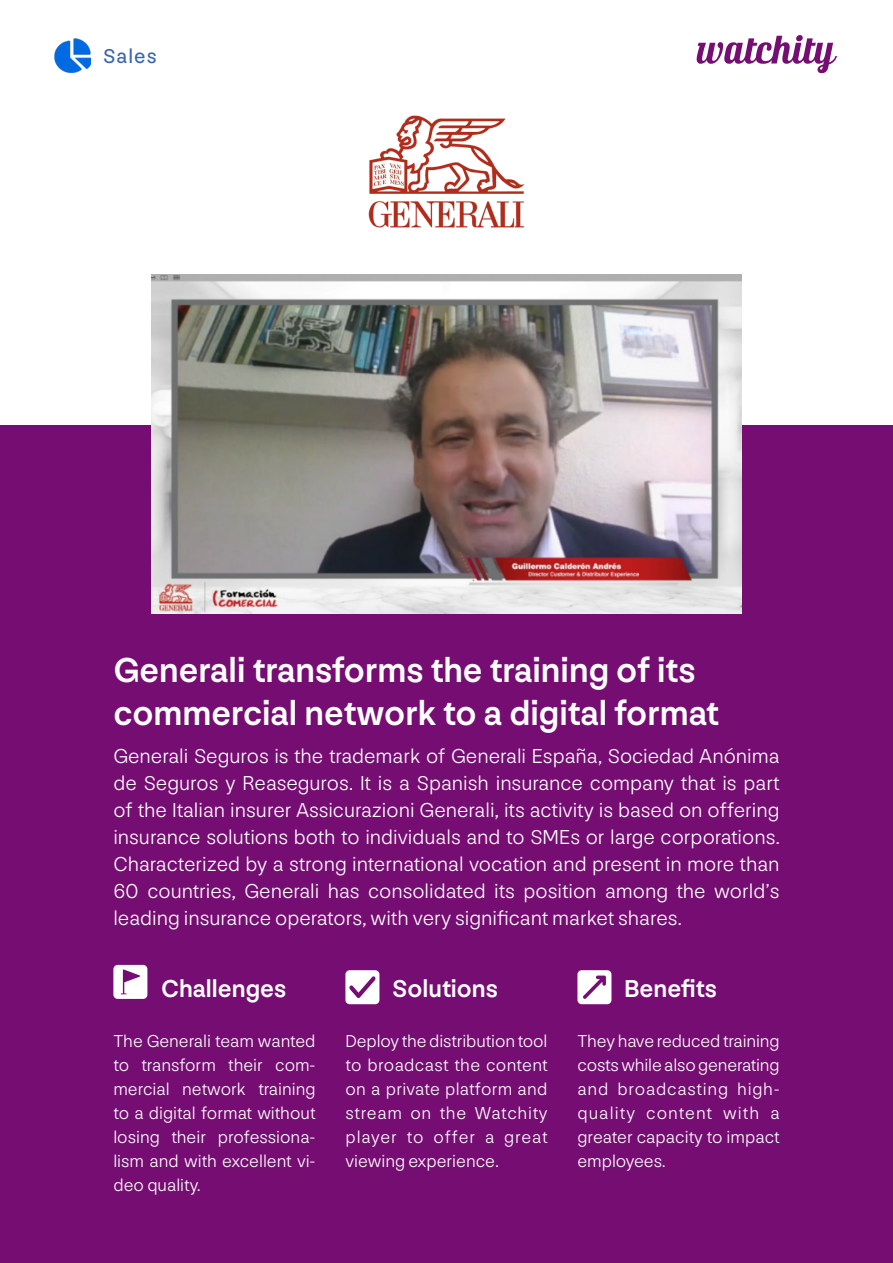
<style>
.page{position:relative;width:893px;height:1263px;background:#fff}
.page>*{position:absolute;margin:0;border:0;box-sizing:border-box;transform-origin:0 0}
.t1{font:500 36px/43.2px "NN Forever Grotesk STD";color:#fff}
.t2{font:500 25.5px "NN Forever Grotesk STD";color:#fff}
.t3{font:300 21px/27px "NN Forever Grotesk STD";color:#fff;text-align:justify}
.t4{font:21px "NN Forever Grotesk STD";letter-spacing:.05em;color:#3b65ae}
.t5{font:300 18px/24px "NN Forever Grotesk STD";color:#fff;text-align:justify}
</style>
<div class="page">
<div style="left:0;top:425px;width:893px;height:838px;background:#760d72"></div>
<svg style="left:697px;top:35px;width:140px;height:38px"></svg>
<div style="left:345px;top:970px;width:34px;height:34px;background:#fff;border-radius:4px"></div>
<svg style="left:349px;top:976px;width:27px;height:22px"></svg>
<div style="left:577px;top:970px;width:34px;height:34px;background:#fff;border-radius:4px"></div>
<svg style="left:583px;top:975px;width:23px;height:24px"></svg>
<div style="left:113px;top:965px;width:34px;height:34px;background:#fff;border-radius:4px"></div>
<svg style="left:121px;top:969px;width:19px;height:25px"></svg>
<img style="left:54px;top:38px;width:37px;height:35px">
<img style="left:151px;top:274px;width:591px;height:340px">
<img style="left:368px;top:115px;width:157px;height:113px">
<p class="t4" style="left:103px;top:43px;width:55px">Sales</p>
<h1 class="t1" style="left:113px;top:648px;width:607px">Generali transforms the training of its commercial network to a digital format</h1>
<p class="t3" style="left:113px;top:742px;width:668px">Generali Seguros is the trademark of Generali España, Sociedad Anónima de Seguros y Reaseguros. It is a Spanish insurance company that is part of the Italian insurer Assicurazioni Generali, its activity is based on offering insurance solutions both to individuals and to SMEs or large corporations.<br>Characterized by a strong international vocation and present in more than 60 countries, Generali has consolidated its position among the world’s leading insurance operators, with very significant market shares.</p>
<p class="t2" style="left:161px;top:973px;width:127px">Challenges</p>
<p class="t5" style="left:113px;top:1029px;width:204px">The Generali team wanted to transform their com&shy;mercial network training to a digital format without losing their professiona&shy;lism and with excellent vi&shy;deo quality.</p>
<p class="t2" style="left:392px;top:973px;width:107px">Solutions</p>
<p class="t5" style="left:345px;top:1029px;width:204px">Deploy the distribution tool to broadcast the content on a private platform and stream on the Watchity player to offer a great viewing experience.</p>
<p class="t2" style="left:624px;top:973px;width:94px">Benefits</p>
<p class="t5" style="left:577px;top:1029px;width:204px">They have reduced training costs while also generating and broadcasting high&shy;quality content with a greater capacity to impact employees.</p>
</div>
